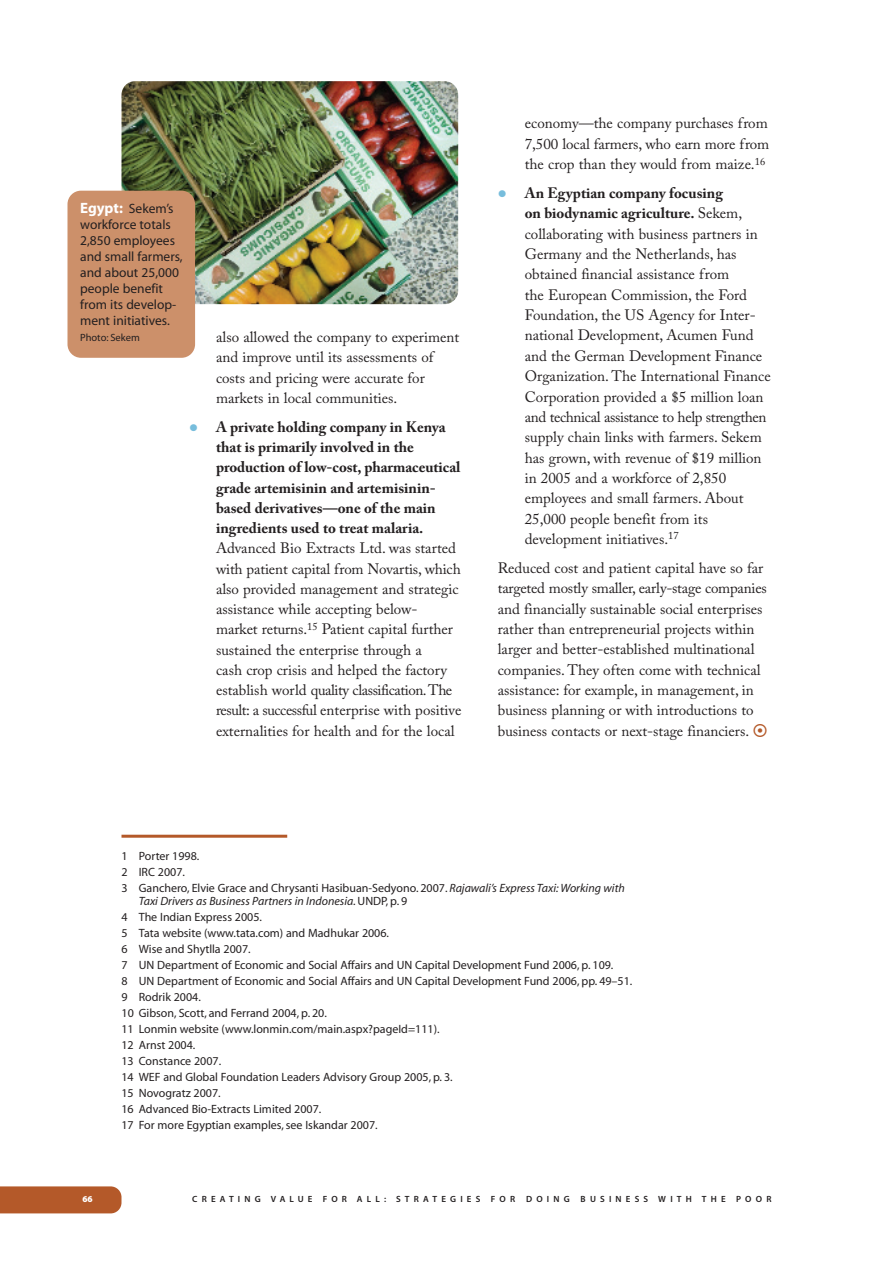
<style>
.page{position:relative;width:893px;height:1263px;background:#fff}
.page>*{position:absolute;margin:0;border:0;box-sizing:border-box;transform-origin:0 0}
.t1{font:15px/20.4px "Adobe Caslon Pro";color:#231f20}
.t2{font:700 15px/20.2px "Adobe Caslon Pro";color:#231f20}
.t3{font:13.5px/15.9px "Myriad";color:#231f20}
.t4{font:12px/16px "Myriad";color:#231f20}
.t5{font:10.5px "Myriad";color:#231f20}
.t6{font:9px "Myriad MM 565 600";letter-spacing:.465em;color:#231f20}
.t7{font:9px "Myriad MM 830 600";color:#fff}
.s1{font-weight:700;font-size:15px;color:#fff}
.s2{font-weight:700}
.s3{font-style:italic}
</style>
<div class="page">
<div style="left:0;top:1186px;width:122px;height:27px;background:#b45929"></div>
<img style="left:122px;top:81px;width:336px;height:223px;border-radius:14px">
<hr style="left:122px;top:835px;width:165px;height:3px;background:#b45929">
<div style="left:68px;top:191px;width:127px;height:167px;background:#cc906a;border-radius:14px"></div>
<p class="t3" style="left:80px;top:202px;width:104px"><span class="s1">Egypt:</span> Sekem’s workforce totals<br>2,850 employees and small farmers, and about 25,000 people benefit from its develop&shy;ment initiatives.</p>
<p class="t5" style="left:80px;top:333px;width:61px">Photo: Sekem</p>
<p class="t1" style="left:216px;top:329px;width:245px">also allowed the company to experiment and improve until its assessments of costs and pricing were accurate for markets in local communities.</p>
<p class="t2" style="left:216px;top:418px;width:246px">A private holding company in Kenya that is primarily involved in the production of low-cost, pharmaceutical grade artemisinin and artemisinin&shy;based derivatives—one of the main ingredients used to treat malaria.</p>
<p class="t1" style="left:216px;top:540px;width:247px">Advanced Bio Extracts Ltd. was started with patient capital from Novartis, which also provided management and strategic assistance while accepting below&shy;market returns.<sup>15</sup> Patient capital further sustained the enterprise through a<br>cash crop crisis and helped the factory establish world quality classification. The result: a successful enterprise with positive externalities for health and for the local</p>
<p class="t1" style="left:525px;top:115px;width:246px;text-align:justify">economy—the company purchases from 7,500 local farmers, who earn more from the crop than they would from maize.<sup>16</sup></p>
<p class="t1" style="left:525px;top:184px;width:248px"><span class="s2">An Egyptian company focusing<br>on biodynamic agriculture.</span> Sekem, collaborating with business partners in Germany and the Netherlands, has obtained financial assistance from<br>the European Commission, the Ford Foundation, the US Agency for Inter&shy;national Development, Acumen Fund and the German Development Finance Organization. The International Finance Corporation provided a $5 million loan and technical assistance to help strengthen supply chain links with farmers. Sekem has grown, with revenue of $19 million in 2005 and a workforce of 2,850 employees and small farmers. About 25,000 people benefit from its development initiatives.<sup>17</sup></p>
<p class="t1" style="left:498px;top:559px;width:271px">Reduced cost and patient capital have so far targeted mostly smaller, early-stage companies and financially sustainable social enterprises rather than entrepreneurial projects within larger and better-established multinational companies. They often come with technical assistance: for example, in management, in business planning or with introductions to business contacts or next-stage financiers.</p>
<p class="t4" style="left:122px;top:849px;width:505px">1 Porter 1998.<br>2 IRC 2007.<br>3 Ganchero, Elvie Grace and Chrysanti Hasibuan-Sedyono. 2007. <span class="s3">Rajawali’s Express Taxi: Working with</span></p>
<p class="t4" style="left:122px;top:894px;width:512px;text-indent:17px"><span class="s3">Taxi Drivers as Business Partners in Indonesia.</span> UNDP, p. 9<br>4 The Indian Express 2005.<br>5 Tata website (www.tata.com) and Madhukar 2006.<br>6 Wise and Shytlla 2007.<br>7 UN Department of Economic and Social Affairs and UN Capital Development Fund 2006, p. 109.<br>8 UN Department of Economic and Social Affairs and UN Capital Development Fund 2006, pp. 49–51.<br>9 Rodrik 2004.<br>10 Gibson, Scott, and Ferrand 2004, p. 20.<br>11 Lonmin website (www.lonmin.com/main.aspx?pageId=111).<br>12 Arnst 2004.<br>13 Constance 2007.<br>14 WEF and Global Foundation Leaders Advisory Group 2005, p. 3.<br>15 Novogratz 2007.<br>16 Advanced Bio-Extracts Limited 2007.<br>17 For more Egyptian examples, see Iskandar 2007.</p>
<p class="t7" style="left:82px;top:1196px;width:12px">66</p>
<p class="t6" style="left:192px;top:1196px;width:581px">CREATING VALUE FOR ALL: STRATEGIES FOR DOING BUSINESS WITH THE POOR</p>
</div>
